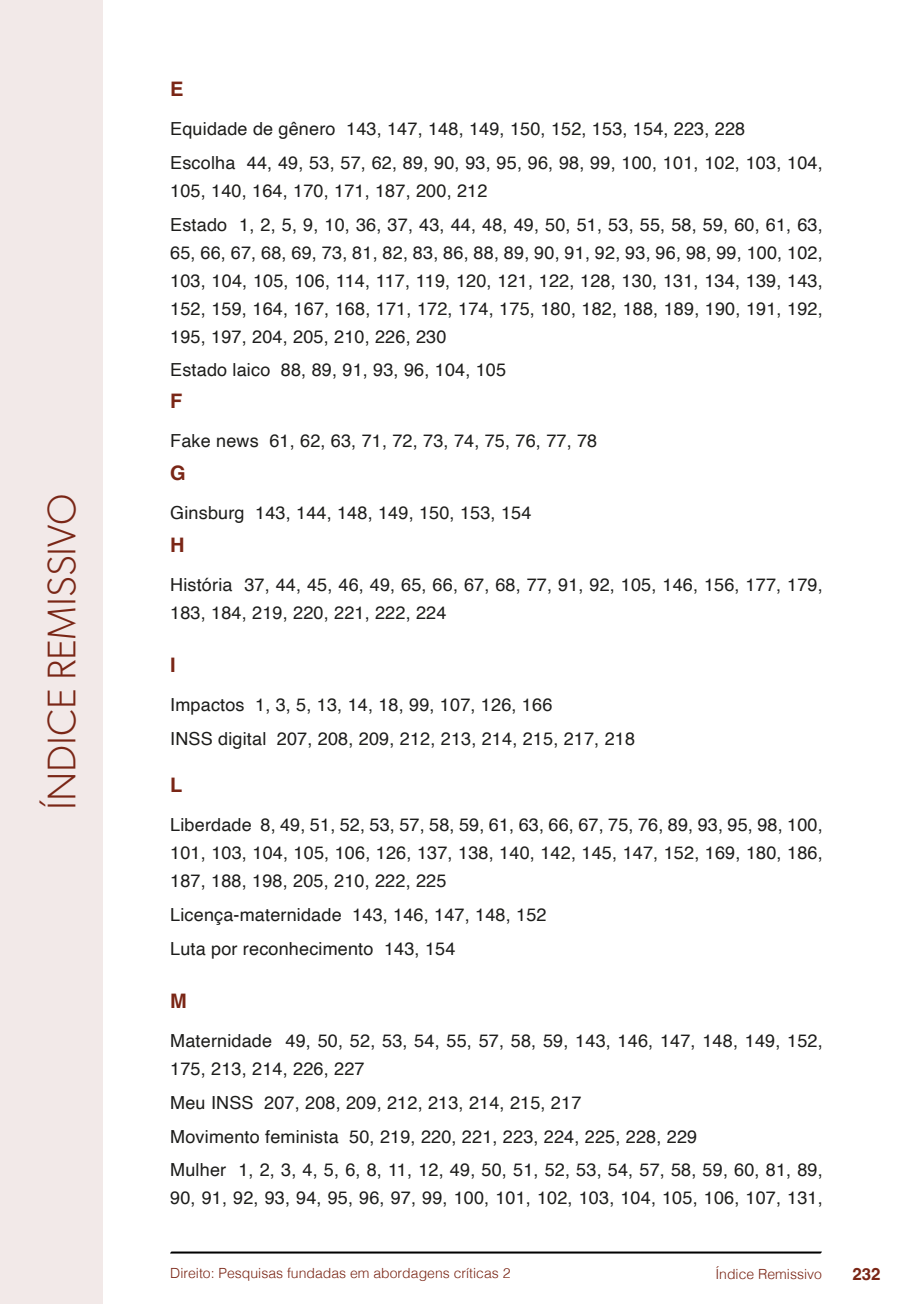
<style>
.page{position:relative;width:908px;height:1304px;background:#fff}
.page>*{position:absolute;margin:0;border:0;box-sizing:border-box;transform-origin:0 0}
.t1{font:300 40px "Gibson";color:#7a2616}
.t2{font:700 20px "Helvetica";color:#7a2616}
.t3{font:18px/28px "Helvetica";letter-spacing:.01em;color:#1d1d1b}
.t4{font:700 16.8px "Helvetica";color:#7a2616}
.t5{font:300 14px "Helvetica";color:#7a2616}
</style>
<div class="page">
<svg style="left:170px;top:1251px;width:651px;height:3px;background:#515151"></svg>
<div style="left:0;top:0;width:103px;height:1304px;background:#f2e9e8"></div>
<h1 class="t1" style="left:37px;top:810px;width:317px;rotate:-90deg">ÍNDICE REMISSIVO</h1>
<p class="t2" style="left:170px;top:77px;width:15px">E</p>
<p class="t3" style="left:170px;top:113px;width:653px;line-height:33.6px">Equidade de gênero 143, 147, 148, 149, 150, 152, 153, 154, 223, 228<br>Escolha 44, 49, 53, 57, 62, 89, 90, 93, 95, 96, 98, 99, 100, 101, 102, 103, 104,</p>
<p class="t3" style="left:170px;top:174px;width:653px;line-height:33.6px">105, 140, 164, 170, 171, 187, 200, 212<br>Estado 1, 2, 5, 9, 10, 36, 37, 43, 44, 48, 49, 50, 51, 53, 55, 58, 59, 60, 61, 63,</p>
<p class="t3" style="left:170px;top:239px;width:653px;text-align:justify">65, 66, 67, 68, 69, 73, 81, 82, 83, 86, 88, 89, 90, 91, 92, 93, 96, 98, 99, 100, 102, 103, 104, 105, 106, 114, 117, 119, 120, 121, 122, 128, 130, 131, 134, 139, 143, 152, 159, 164, 167, 168, 171, 172, 174, 175, 180, 182, 188, 189, 190, 191, 192, 195, 197, 204, 205, 210, 226, 230</p>
<p class="t3" style="left:170px;top:357px;width:337px">Estado laico 88, 89, 91, 93, 96, 104, 105</p>
<p class="t2" style="left:170px;top:389px;width:14px">F</p>
<p class="t3" style="left:170px;top:428px;width:428px">Fake news 61, 62, 63, 71, 72, 73, 74, 75, 76, 77, 78</p>
<p class="t2" style="left:170px;top:461px;width:17px">G</p>
<p class="t3" style="left:170px;top:500px;width:362px">Ginsburg 143, 144, 148, 149, 150, 153, 154</p>
<p class="t2" style="left:170px;top:533px;width:16px">H</p>
<p class="t3" style="left:170px;top:572px;width:653px">História 37, 44, 45, 46, 49, 65, 66, 67, 68, 77, 91, 92, 105, 146, 156, 177, 179,<br>183, 184, 219, 220, 221, 222, 224</p>
<p class="t2" style="left:170px;top:653px;width:7px">I</p>
<p class="t3" style="left:170px;top:689px;width:466px;line-height:33.6px">Impactos 1, 3, 5, 13, 14, 18, 99, 107, 126, 166<br>INSS digital 207, 208, 209, 212, 213, 214, 215, 217, 218</p>
<p class="t2" style="left:170px;top:773px;width:14px">L</p>
<p class="t3" style="left:170px;top:812px;width:653px;text-align:justify">Liberdade 8, 49, 51, 52, 53, 57, 58, 59, 61, 63, 66, 67, 75, 76, 89, 93, 95, 98, 100, 101, 103, 104, 105, 106, 126, 137, 138, 140, 142, 145, 147, 152, 169, 180, 186, 187, 188, 198, 205, 210, 222, 225</p>
<p class="t3" style="left:170px;top:898px;width:377px;line-height:33.6px">Licença-maternidade 143, 146, 147, 148, 152<br>Luta por reconhecimento 143, 154</p>
<p class="t2" style="left:170px;top:989px;width:18px">M</p>
<p class="t3" style="left:170px;top:1028px;width:653px">Maternidade 49, 50, 52, 53, 54, 55, 57, 58, 59, 143, 146, 147, 148, 149, 152,<br>175, 213, 214, 226, 227</p>
<p class="t3" style="left:170px;top:1086px;width:653px;line-height:33.6px">Meu INSS 207, 208, 209, 212, 213, 214, 215, 217<br>Movimento feminista 50, 219, 220, 221, 223, 224, 225, 228, 229<br>Mulher 1, 2, 3, 4, 5, 6, 8, 11, 12, 49, 50, 51, 52, 53, 54, 57, 58, 59, 60, 81, 89,</p>
<p class="t3" style="left:170px;top:1185px;width:653px">90, 91, 92, 93, 94, 95, 96, 97, 99, 100, 101, 102, 103, 104, 105, 106, 107, 131,</p>
<p class="t5" style="left:170px;top:1261px;width:341px">Direito: Pesquisas fundadas em abordagens críticas 2</p>
<p class="t5" style="left:715px;top:1262px;width:108px">Índice Remissivo</p>
<p class="t4" style="left:851px;top:1264px;width:30px">232</p>
</div>
